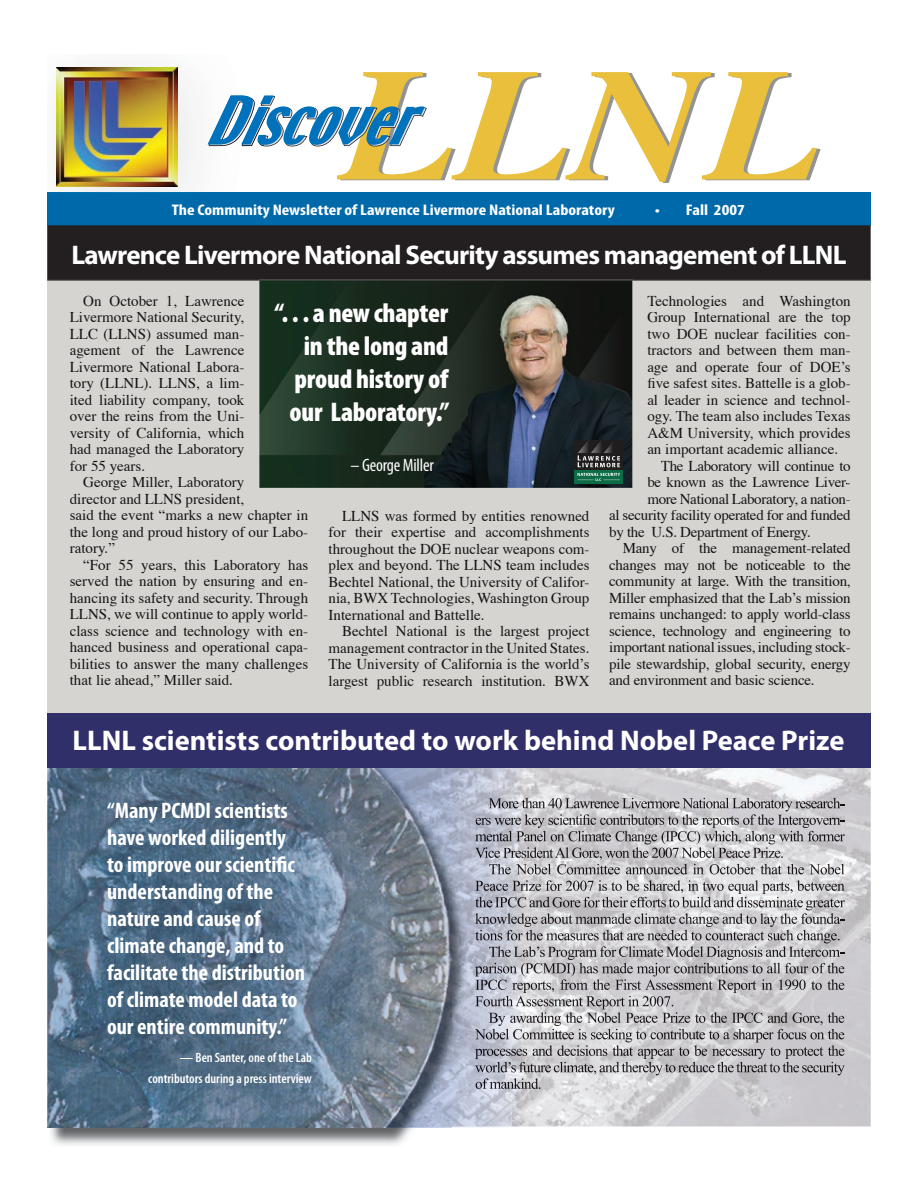
<style>
.page{position:relative;width:918px;height:1188px;background:#fff}
.page>*{position:absolute;margin:0;border:0;box-sizing:border-box;transform-origin:0 0}
.t1{font:italic 700 160.5px "Times";color:#919493;scale:1.17 1}
.t2{font:700 28.5px "Myriad Pro";color:#fff}
.t3{font:900 condensed 27px/33px "Myriad Pro";letter-spacing:-.01em;color:#fff;text-align:right}
.t4{font:700 27px "Myriad Pro";letter-spacing:-.03em;color:#fff}
.t5{font:700 condensed 22.5px/27px "Myriad Pro";color:#fff}
.t6{font:condensed 18px "Myriad Pro";letter-spacing:-.01em;color:#fff}
.t7{font:700 condensed 15.45px "Myriad Pro";color:#fff;scale:1.17 1}
.t8{font:15px/16.5px "Times";color:#171315;text-align:justify}
.t9{font:15px "Times";letter-spacing:-.02em;color:#171315}
.t10{font:600 condensed 13.5px/21px "Myriad Pro";color:#fff;text-align:right}
</style>
<div class="page">
<img style="left:512px;top:768px;width:359px;height:12px">
<img style="left:512px;top:780px;width:359px;height:346px">
<img style="left:49px;top:768px;width:463px;height:377px">
<img style="left:47px;top:768px;width:404px;height:358px">
<img style="left:49px;top:1126px;width:402px;height:1px">
<div style="left:47px;top:280px;width:824px;height:465px;background:#d5d4d1"></div>
<div style="left:47px;top:714px;width:824px;height:54px;background:#312f69"></div>
<div style="left:47px;top:192px;width:824px;height:33px;background:#0069aa"></div>
<img style="left:512px;top:798px;width:328px;height:13px">
<img style="left:489px;top:798px;width:23px;height:13px">
<img style="left:512px;top:814px;width:328px;height:14px">
<img style="left:476px;top:814px;width:36px;height:14px">
<img style="left:512px;top:831px;width:333px;height:13px">
<img style="left:475px;top:831px;width:37px;height:13px">
<img style="left:512px;top:847px;width:272px;height:13px">
<img style="left:475px;top:847px;width:37px;height:13px">
<img style="left:512px;top:864px;width:333px;height:10px">
<img style="left:489px;top:864px;width:23px;height:10px">
<img style="left:512px;top:880px;width:333px;height:14px">
<img style="left:475px;top:880px;width:37px;height:14px">
<img style="left:512px;top:897px;width:333px;height:13px">
<img style="left:475px;top:897px;width:37px;height:13px">
<img style="left:512px;top:913px;width:328px;height:14px">
<img style="left:475px;top:913px;width:37px;height:14px">
<img style="left:512px;top:930px;width:329px;height:13px">
<img style="left:475px;top:930px;width:37px;height:13px">
<img style="left:512px;top:946px;width:328px;height:14px">
<img style="left:489px;top:946px;width:23px;height:14px">
<img style="left:512px;top:963px;width:333px;height:13px">
<img style="left:475px;top:963px;width:37px;height:13px">
<img style="left:512px;top:979px;width:333px;height:14px">
<img style="left:475px;top:979px;width:37px;height:14px">
<img style="left:512px;top:996px;width:161px;height:13px">
<img style="left:475px;top:996px;width:37px;height:13px">
<img style="left:512px;top:1012px;width:333px;height:14px">
<img style="left:489px;top:1012px;width:23px;height:14px">
<img style="left:512px;top:1029px;width:333px;height:13px">
<img style="left:475px;top:1029px;width:37px;height:13px">
<img style="left:512px;top:1045px;width:333px;height:14px">
<img style="left:475px;top:1045px;width:37px;height:14px">
<img style="left:512px;top:1062px;width:333px;height:13px">
<img style="left:475px;top:1062px;width:37px;height:13px">
<img style="left:512px;top:1078px;width:29px;height:11px">
<img style="left:476px;top:1078px;width:36px;height:11px">
<img style="left:259px;top:281px;width:373px;height:207px">
<div style="left:574px;top:470px;width:49px;height:14px;background:#0c6c45"></div>
<div style="left:574px;top:440px;width:49px;height:30px;background:linear-gradient(to right,#201d1e,#201d1e)"></div>
<svg style="left:577px;top:473px;width:43px;height:8px"></svg>
<svg style="left:578px;top:440px;width:45px;height:27px"></svg>
<div style="left:56px;top:67px;width:152px;height:126px;background:#f5f6f6"></div>
<svg style="left:208px;top:72px;width:609px;height:110px"></svg>
<img style="left:57px;top:67px;width:121px;height:120px">
<div style="left:47px;top:225px;width:824px;height:56px;background:#231f20"></div>
<hr style="left:632px;top:280px;width:239px;height:1px;background:#171315">
<hr style="left:47px;top:280px;width:212px;height:1px;background:#171315">
<h1 class="t1" style="left:345px;top:-24px;width:412px">LLNL</h1>
<p class="t7" style="left:172px;top:200px;width:380px">The Community Newsletter of Lawrence Livermore National Laboratory</p>
<p class="t7" style="left:655px;top:200px;width:78px">• Fall 2007</p>
<h3 class="t4" style="left:71px;top:237px;width:777px">Lawrence Livermore National Security assumes management of LLNL</h3>
<p class="t8" style="left:70px;top:291px;width:176px;text-indent:14px">On October 1, Lawrence Livermore National Security, LLC (LLNS) assumed man&shy;agement of the Lawrence Livermore National Labora&shy;tory (LLNL). LLNS, a lim&shy;ited liability company, took over the reins from the Uni&shy;versity of California, which had managed the Laboratory for 55 years.</p>
<p class="t8" style="left:70px;top:473px;width:240px;text-align:left;text-indent:14px">George Miller, Laboratory<br>director and LLNS president,<br>said the event “marks a new chapter in the long and proud history of our Labo&shy;ratory.”</p>
<p class="t8" style="left:70px;top:555px;width:240px;text-indent:14px">“For 55 years, this Laboratory has served the nation by ensuring and en&shy;hancing its safety and security. Through LLNS, we will continue to apply world&shy;class science and technology with en&shy;hanced business and operational capa&shy;bilities to answer the many challenges that lie ahead,” Miller said.</p>
<h3 class="t3" style="left:275px;top:296px;width:176px">“. . . a new chapter in the long and proud history of our Laboratory.”</h3>
<p class="t6" style="left:351px;top:455px;width:85px">– George Miller</p>
<p class="t8" style="left:329px;top:506px;width:263px;text-indent:14px">LLNS was formed by entities renowned for their expertise and accomplishments throughout the DOE nuclear weapons com&shy;plex and beyond. The LLNS team includes Bechtel National, the University of Califor&shy;nia, BWX Technologies, Washington Group International and Battelle.</p>
<p class="t8" style="left:329px;top:622px;width:263px;text-indent:14px">Bechtel National is the largest project management contractor in the United States.<br>The University of California is the world’s largest public research institution. BWX</p>
<p class="t8" style="left:647px;top:291px;width:205px">Technologies and Washington</p>
<p class="t8" style="left:647px;top:308px;width:205px">Group International are the top</p>
<p class="t8" style="left:647px;top:324px;width:205px">two DOE nuclear facilities con-</p>
<p class="t8" style="left:647px;top:341px;width:205px">tractors and between them man-</p>
<p class="t8" style="left:647px;top:357px;width:205px">age and operate four of DOE’s</p>
<p class="t8" style="left:647px;top:374px;width:205px">five safest sites. Battelle is a glob-</p>
<p class="t8" style="left:647px;top:390px;width:205px">al leader in science and technol-</p>
<p class="t8" style="left:647px;top:407px;width:205px">ogy. The team also includes Texas</p>
<p class="t8" style="left:647px;top:423px;width:205px">A&amp;M University, which provides</p>
<p class="t8" style="left:647px;top:440px;width:192px">an important academic alliance.</p>
<p class="t9" style="left:661px;top:452px;width:191px">The Laboratory will continue to</p>
<p class="t9" style="left:647px;top:468px;width:205px">be known as the Lawrence Liver-</p>
<p class="t9" style="left:647px;top:485px;width:205px">more National Laboratory, a nation-</p>
<p class="t9" style="left:609px;top:501px;width:243px">al security facility operated for and funded</p>
<p class="t9" style="left:609px;top:518px;width:203px">by the U.S. Department of Energy.</p>
<p class="t8" style="left:623px;top:539px;width:230px">Many of the management-related</p>
<p class="t8" style="left:609px;top:555px;width:243px">changes may not be noticeable to the</p>
<p class="t8" style="left:609px;top:572px;width:243px">community at large. With the transition,</p>
<p class="t8" style="left:609px;top:588px;width:243px">Miller emphasized that the Lab’s mission</p>
<p class="t8" style="left:609px;top:605px;width:243px">remains unchanged: to apply world-class</p>
<p class="t8" style="left:609px;top:621px;width:243px">science, technology and engineering to</p>
<p class="t8" style="left:609px;top:638px;width:243px">important national issues, including stock-</p>
<p class="t8" style="left:609px;top:654px;width:243px">pile stewardship, global security, energy</p>
<p class="t8" style="left:609px;top:671px;width:207px">and environment and basic science.</p>
<h2 class="t2" style="left:73px;top:722px;width:773px">LLNL scientists contributed to work behind Nobel Peace Prize</h2>
<h3 class="t5" style="left:107px;top:797px;width:199px">“Many PCMDI scientists have worked diligently to improve our scientific understanding of the nature and cause of climate change, and to facilitate the distribution of climate model data to our entire community.”</h3>
<p class="t10" style="left:148px;top:1047px;width:165px">— Ben Santer, one of the Lab contributors during a press interview</p>
</div>
